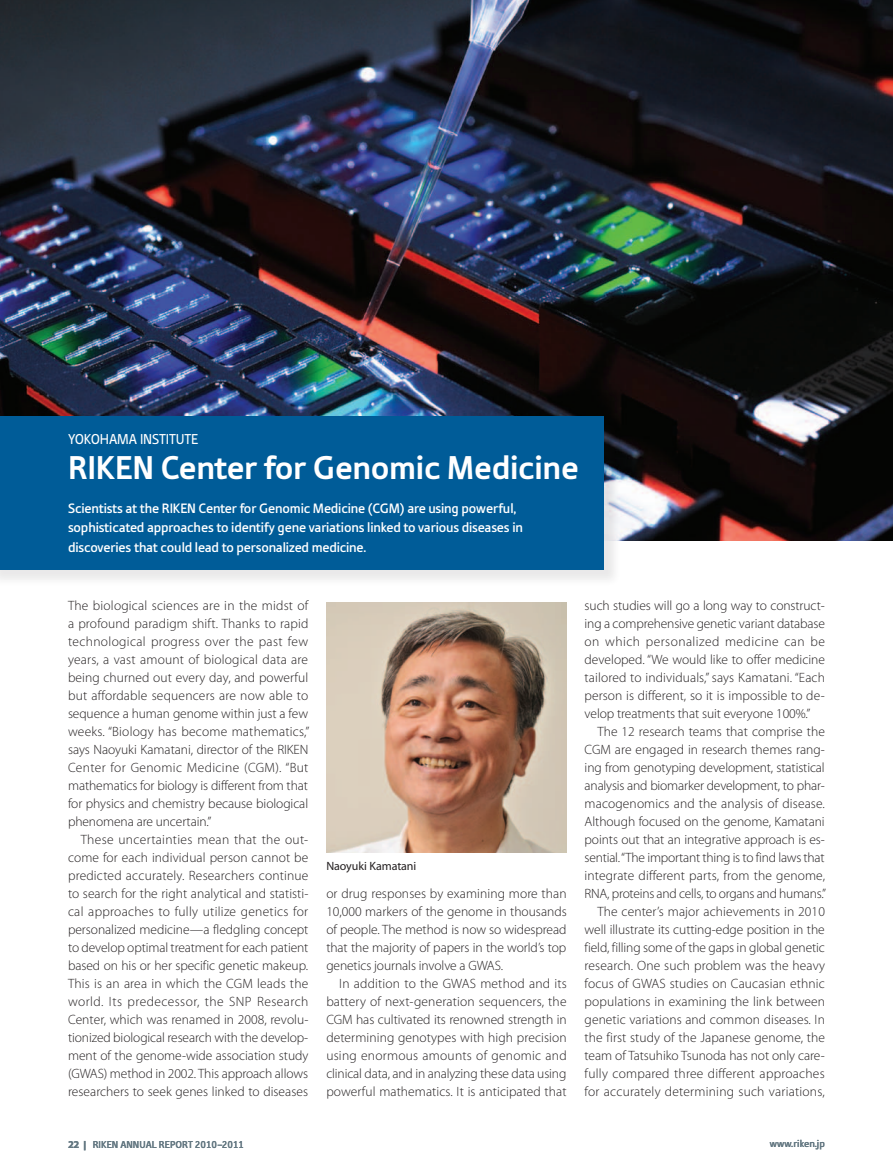
<style>
.page{position:relative;width:893px;height:1174px;background:#fff}
.page>*{position:absolute;margin:0;border:0;box-sizing:border-box;transform-origin:0 0}
.t1{font:700 34.5px "Tabula ITC Pro";letter-spacing:-.01em;color:#fff}
.t2{font:15px "Tabula ITC Pro";color:#fff}
.t3{font:500 14.25px/19.5px "Tabula ITC Pro";letter-spacing:-.01em;color:#fff}
.t4{font:300 13.5px/18px "Myriad Pro";color:#231f20;text-align:justify}
.t5{font:12px "Myriad Pro";letter-spacing:-.005em;color:#231f20}
.t6{font:500 10.5px "Tabula ITC Pro";color:#647882}
.s1{font-family:"Myriad Pro";font-weight:700}
.s2{font-weight:900}
</style>
<div class="page">
<img style="left:0;top:0;width:893px;height:540px">
<div style="left:0;top:418px;width:621px;height:169px;background:#231f20;opacity:.1"></div>
<div style="left:0;top:417px;width:604px;height:153px;background:#005c98"></div>
<img style="left:326px;top:603px;width:241px;height:250px">
<p class="t2" style="left:68px;top:430px;width:52px">YOKO HAMA</p>
<p class="t2" style="left:140px;top:430px;width:11px">INSTITUTE</p>
<h1 class="t1" style="left:68px;top:447px;width:512px">RIKEN Center for Genomic Medicine</h1>
<p class="t3" style="left:68px;top:498px;width:456px">Scientists at the RIKEN Center for Genomic Medicine (CGM) are using powerful, sophisticated approaches to identify gene variations linked to various diseases in discoveries that could lead to personalized medicine.</p>
<p class="t4" style="left:68px;top:596px;width:243px">The biological sciences are in the midst of a profound paradigm shift. Thanks to rapid technological progress over the past few years, a vast amount of biological data are being churned out every day, and powerful but affordable sequencers are now able to sequence a human genome within just a few weeks. “Biology has become mathematics,” says Naoyuki Kamatani, director of the RIKEN Center for Genomic Medicine (CGM). “But mathematics for biology is different from that for physics and chemistry because biological phenomena are uncertain.”</p>
<p class="t4" style="left:68px;top:830px;width:242px;text-indent:13px">These uncertainties mean that the out&shy;come for each individual person cannot be predicted accurately. Researchers continue to search for the right analytical and statisti&shy;cal approaches to fully utilize genetics for personalized medicine—a fledgling concept to develop optimal treatment for each patient based on his or her specific genetic makeup.<br>This is an area in which the CGM leads the world. Its predecessor, the SNP Research Center, which was renamed in 2008, revolu&shy;tionized biological research with the develop&shy;ment of the genome-wide association study (GWAS) method in 2002. This approach allows researchers to seek genes linked to diseases</p>
<p class="t5" style="left:326px;top:859px;width:91px">Naoyuki Kamatani</p>
<p class="t4" style="left:326px;top:884px;width:242px">or drug responses by examining more than 10,000 markers of the genome in thousands of people. The method is now so widespread that the majority of papers in the world’s top genetics journals involve a GWAS.</p>
<p class="t4" style="left:326px;top:974px;width:242px;text-indent:13px">In addition to the GWAS method and its battery of next-generation sequencers, the CGM has cultivated its renowned strength in determining genotypes with high precision using enormous amounts of genomic and clinical data, and in analyzing these data using powerful mathematics. It is anticipated that</p>
<p class="t4" style="left:585px;top:596px;width:242px">such studies will go a long way to construct&shy;ing a comprehensive genetic variant database on which personalized medicine can be developed. “We would like to offer medicine tailored to individuals,” says Kamatani. “Each person is different, so it is impossible to de&shy;velop treatments that suit everyone 100%.”</p>
<p class="t4" style="left:585px;top:722px;width:243px;text-align:right">The 12 research teams that comprise the CGM are engaged in research themes rang&shy;ing from genotyping development, statistical analysis and biomarker development, to phar&shy;macogenomics and the analysis of disease.<br>Although focused on the genome, Kamatani points out that an integrative approach is es&shy;sential. “The important thing is to find laws that integrate different parts, from the genome, RNA, proteins and cells, to organs and humans.” The center’s major achievements in 2010 well illustrate its cutting-edge position in the field, filling some of the gaps in global genetic research. One such problem was the heavy focus of GWAS studies on Caucasian ethnic populations in examining the link between genetic variations and common diseases. In the first study of the Japanese genome, the team of Tatsuhiko Tsunoda has not only care&shy;fully compared three different approaches for accurately determining such variations,</p>
<p class="t6" style="left:68px;top:1138px;width:178px"><span class="s1">22</span> <span class="s2">|</span> RIKEN ANNUAL REPORT 2010–2011</p>
<p class="t6" style="left:770px;top:1137px;width:56px">www.riken.jp</p>
</div>
